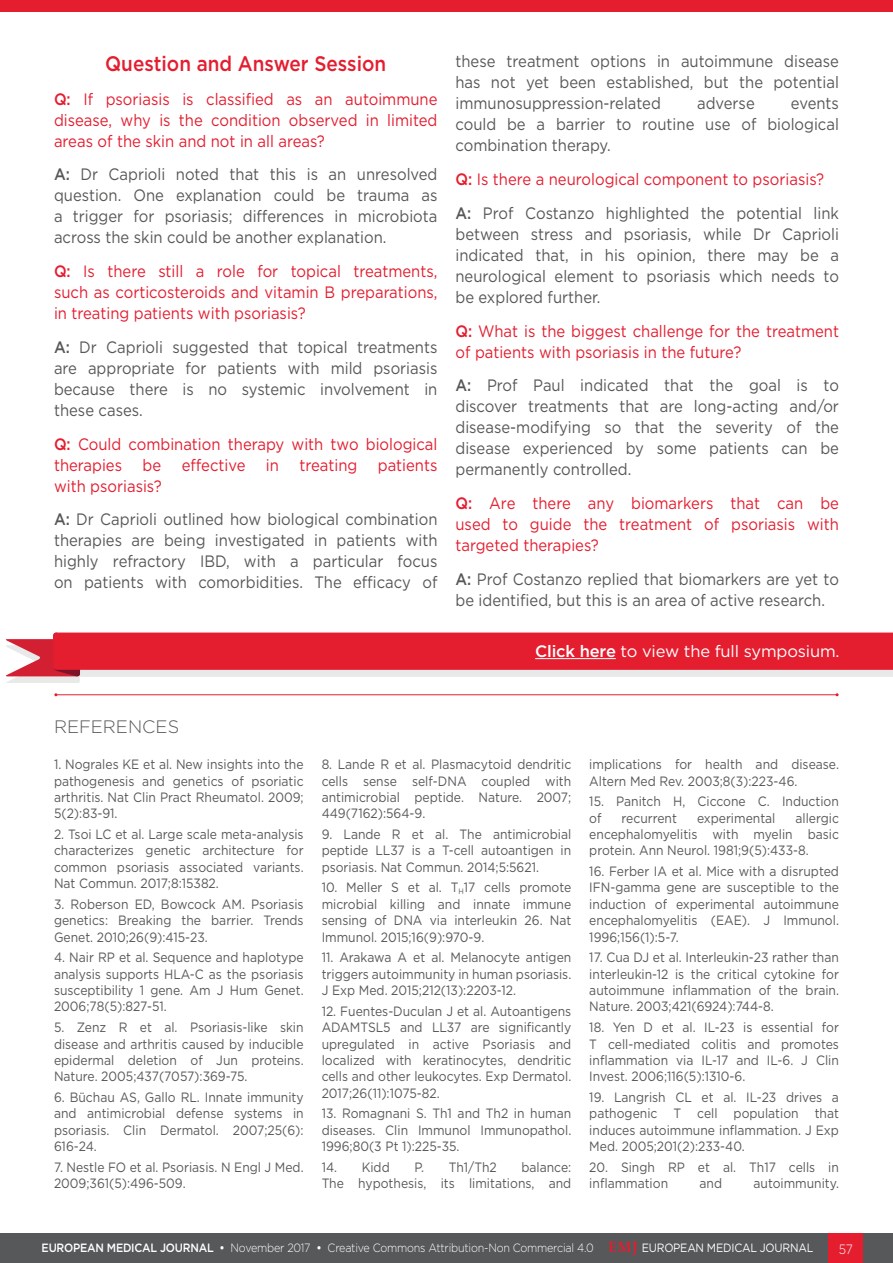
<style>
.page{position:relative;width:893px;height:1263px;background:#fff}
.page>*{position:absolute;margin:0;border:0;box-sizing:border-box;transform-origin:0 0}
._8__SR_Heading_1{font:500 21px "Gotham";color:#e41d2f;scale:.9 1}
._18__References_titl{font:300 18px "Gotham";color:#57585a}
._11__Main_text{font:16.5px/21px "Gotham";color:#575756;text-align:justify;scale:.9 1}
._11__Main_text-2{font:16.5px/21px "Gotham";color:#e41d2f;text-align:justify;scale:.9 1}
.t1{font:16.5px "Gotham";letter-spacing:-.01em;color:#fff}
._15__References_text{font:13.5px/16.4px "Gotham";color:#57585a;text-align:justify;scale:.9 1}
.t2{font:300 13.5px "Gotham";color:#fff;scale:.9 1}
.t3{font:300 12px "Gotham";letter-spacing:-.02em;color:#fff;scale:.9 1}
.s1{font-weight:500}
.s2{font-family:"Palatino Linotype";font-weight:700;font-size:15px;color:#e41d2f}
.s3{font-weight:400}
</style>
<div class="page">
<div style="left:0;top:1233px;width:893px;height:30px;background:#57585a"></div>
<div style="left:829px;top:1233px;width:34px;height:30px;background:#e41d2f"></div>
<hr style="left:56px;top:694px;width:781px;height:1px;background:#e41d2f">
<div style="left:0;top:0;width:893px;height:12px;background:#e41d2f"></div>
<div style="left:6px;top:639px;width:887px;height:44px;background:#231f20;opacity:.1"></div>
<svg style="left:6px;top:632px;width:887px;height:45px;background:#e44351"></svg>
<hr style="left:535px;top:658px;width:81px;height:1px;background:#fff">
<p class="_8__SR_Heading_1" style="left:105px;top:50px;width:314px">Question and Answer Session</p>
<p class="_11__Main_text-2" style="left:54px;top:88px;width:428px"><span class="s1">Q:</span> If psoriasis is classified as an autoimmune disease, why is the condition observed in limited areas of the skin and not in all areas?</p>
<p class="_11__Main_text" style="left:54px;top:164px;width:428px"><span class="s1">A:</span> Dr Caprioli noted that this is an unresolved question. One explanation could be trauma as a trigger for psoriasis; differences in microbiota across the skin could be another explanation.</p>
<p class="_11__Main_text-2" style="left:54px;top:260px;width:428px"><span class="s1">Q:</span> Is there still a role for topical treatments, such as corticosteroids and vitamin B preparations, in treating patients with psoriasis?</p>
<p class="_11__Main_text" style="left:54px;top:336px;width:428px"><span class="s1">A:</span> Dr Caprioli suggested that topical treatments are appropriate for patients with mild psoriasis because there is no systemic involvement in these cases.</p>
<p class="_11__Main_text-2" style="left:54px;top:433px;width:428px"><span class="s1">Q:</span> Could combination therapy with two biological therapies be effective in treating patients with psoriasis?</p>
<p class="_11__Main_text" style="left:54px;top:509px;width:428px"><span class="s1">A:</span> Dr Caprioli outlined how biological combination therapies are being investigated in patients with highly refractory IBD, with a particular focus on patients with comorbidities. The efficacy of</p>
<p class="_11__Main_text" style="left:455px;top:51px;width:428px">these treatment options in autoimmune disease has not yet been established, but the potential immunosuppression-related</p>
<p class="_11__Main_text" style="left:697px;top:93px;width:66px">adverse</p>
<p class="_11__Main_text" style="left:455px;top:93px;width:428px;text-indent:335px">events could be a barrier to routine use of biological combination therapy.</p>
<p class="_11__Main_text-2" style="left:455px;top:168px;width:411px"><span class="s1">Q:</span> Is there a neurological component to psoriasis?</p>
<p class="_11__Main_text" style="left:455px;top:202px;width:428px"><span class="s1">A:</span> Prof Costanzo highlighted the potential link between stress and psoriasis, while Dr Caprioli indicated that, in his opinion, there may be a neurological element to psoriasis which needs to be explored further.</p>
<p class="_11__Main_text-2" style="left:455px;top:320px;width:428px"><span class="s1">Q:</span> What is the biggest challenge for the treatment of patients with psoriasis in the future?</p>
<p class="_11__Main_text" style="left:455px;top:375px;width:428px"><span class="s1">A:</span> Prof Paul indicated that the goal is to discover treatments that are long-acting and/or disease-modifying so that the severity of the disease experienced by some patients can be permanently controlled.</p>
<p class="_11__Main_text-2" style="left:455px;top:492px;width:428px"><span class="s1">Q:</span> Are there any biomarkers that can be used to guide the treatment of psoriasis with targeted therapies?</p>
<p class="_11__Main_text" style="left:455px;top:568px;width:428px"><span class="s1">A:</span> Prof Costanzo replied that biomarkers are yet to be identified, but this is an area of active research.</p>
<p class="t1" style="left:535px;top:640px;width:306px"><span class="s1">Click here</span> to view the full symposium.</p>
<p class="_18__References_titl" style="left:54px;top:715px;width:127px">REFERENCES</p>
<p class="_15__References_text" style="left:54px;top:756px;width:279px">1. Nograles KE et al. New insights into the pathogenesis and genetics of psoriatic arthritis. Nat Clin Pract Rheumatol. 2009; 5(2):83-91.</p>
<p class="_15__References_text" style="left:54px;top:826px;width:279px">2. Tsoi LC et al. Large scale meta-analysis characterizes genetic architecture for common psoriasis associated variants.<br>Nat Commun. 2017;8:15382.</p>
<p class="_15__References_text" style="left:54px;top:896px;width:279px">3. Roberson ED, Bowcock AM. Psoriasis genetics: Breaking the barrier. Trends Genet. 2010;26(9):415-23.</p>
<p class="_15__References_text" style="left:54px;top:949px;width:279px">4. Nair RP et al. Sequence and haplotype analysis supports HLA-C as the psoriasis susceptibility 1 gene. Am J Hum Genet.<br>2006;78(5):827-51.</p>
<p class="_15__References_text" style="left:54px;top:1019px;width:279px">5. Zenz R et al. Psoriasis-like skin disease and arthritis caused by inducible epidermal deletion of Jun proteins.<br>Nature. 2005;437(7057):369-75.</p>
<p class="_15__References_text" style="left:54px;top:1089px;width:279px">6. Büchau AS, Gallo RL. Innate immunity and antimicrobial defense systems in psoriasis. Clin Dermatol. 2007;25(6):<br>616-24.</p>
<p class="_15__References_text" style="left:54px;top:1158px;width:279px">7. Nestle FO et al. Psoriasis. N Engl J Med.<br>2009;361(5):496-509.</p>
<p class="_15__References_text" style="left:322px;top:756px;width:279px">8. Lande R et al. Plasmacytoid dendritic cells sense self-DNA coupled with antimicrobial peptide. Nature. 2007; 449(7162):564-9.</p>
<p class="_15__References_text" style="left:322px;top:826px;width:279px">9. Lande R et al. The antimicrobial peptide LL37 is a T-cell autoantigen in psoriasis. Nat Commun. 2014;5:5621.</p>
<p class="_15__References_text" style="left:322px;top:879px;width:279px">10. Meller S et al. T<sub>H</sub>17 cells promote microbial killing and innate immune sensing of DNA via interleukin 26. Nat Immunol. 2015;16(9):970-9.</p>
<p class="_15__References_text" style="left:322px;top:949px;width:279px">11. Arakawa A et al. Melanocyte antigen triggers autoimmunity in human psoriasis.<br>J Exp Med. 2015;212(13):2203-12.</p>
<p class="_15__References_text" style="left:322px;top:1002px;width:279px">12. Fuentes-Duculan J et al. Autoantigens ADAMTSL5 and LL37 are significantly upregulated in active Psoriasis and localized with keratinocytes, dendritic cells and other leukocytes. Exp Dermatol.<br>2017;26(11):1075-82.</p>
<p class="_15__References_text" style="left:322px;top:1105px;width:279px">13. Romagnani S. Th1 and Th2 in human diseases. Clin Immunol Immunopathol.<br>1996;80(3 Pt 1):225-35.</p>
<p class="_15__References_text" style="left:322px;top:1158px;width:77px">14. Kidd</p>
<p class="_15__References_text" style="left:414px;top:1158px;width:93px">P. Th1/Th2</p>
<p class="_15__References_text" style="left:322px;top:1158px;width:279px;text-align:right">balance:<br>The hypothesis, its limitations, and</p>
<p class="_15__References_text" style="left:589px;top:756px;width:279px">implications for health and disease.<br>Altern Med Rev. 2003;8(3):223-46.</p>
<p class="_15__References_text" style="left:589px;top:793px;width:279px">15. Panitch H, Ciccone C. Induction of</p>
<p class="_15__References_text" style="left:589px;top:809px;width:279px;text-indent:206px">allergic encephalomyelitis with myelin basic protein. Ann Neurol. 1981;9(5):433-8.</p>
<p class="_15__References_text" style="left:589px;top:863px;width:279px">16. Ferber IA et al. Mice with a disrupted IFN-gamma gene are susceptible to the induction of experimental autoimmune encephalomyelitis (EAE). J Immunol.<br>1996;156(1):5-7.</p>
<p class="_15__References_text" style="left:589px;top:949px;width:279px">17. Cua DJ et al. Interleukin-23 rather than interleukin-12 is the critical cytokine for autoimmune inflammation of the brain.<br>Nature. 2003;421(6924):744-8.</p>
<p class="_15__References_text" style="left:589px;top:1019px;width:279px">18. Yen D et al. IL-23 is essential for T cell-mediated colitis and promotes inflammation via IL-17 and IL-6. J Clin Invest. 2006;116(5):1310-6.</p>
<p class="_15__References_text" style="left:589px;top:1089px;width:279px">19. Langrish CL et al. IL-23 drives a pathogenic T cell population that induces autoimmune inflammation. J Exp Med. 2005;201(2):233-40.</p>
<p class="_15__References_text" style="left:589px;top:1158px;width:279px">20. Singh RP et al. Th17 cells in inflammation</p>
<p class="_15__References_text" style="left:622px;top:809px;width:63px">recurrent</p>
<p class="_15__References_text" style="left:697px;top:809px;width:89px">experimental</p>
<p class="_15__References_text" style="left:699px;top:1175px;width:27px">and</p>
<p class="_15__References_text" style="left:753px;top:1175px;width:97px">autoimmunity.</p>
<p class="t3" style="left:42px;top:1240px;width:859px"><span class="s1">EUROPEAN MEDICAL JOURNAL •</span> November 2017 <span class="s1">•</span> Creative Commons Attribution-Non Commercial 4.0 <span class="s2">EMJ</span> <span class="s3">EUROPEAN MEDICAL JOURNAL</span></p>
<p class="t2" style="left:839px;top:1240px;width:17px">57</p>
</div>
